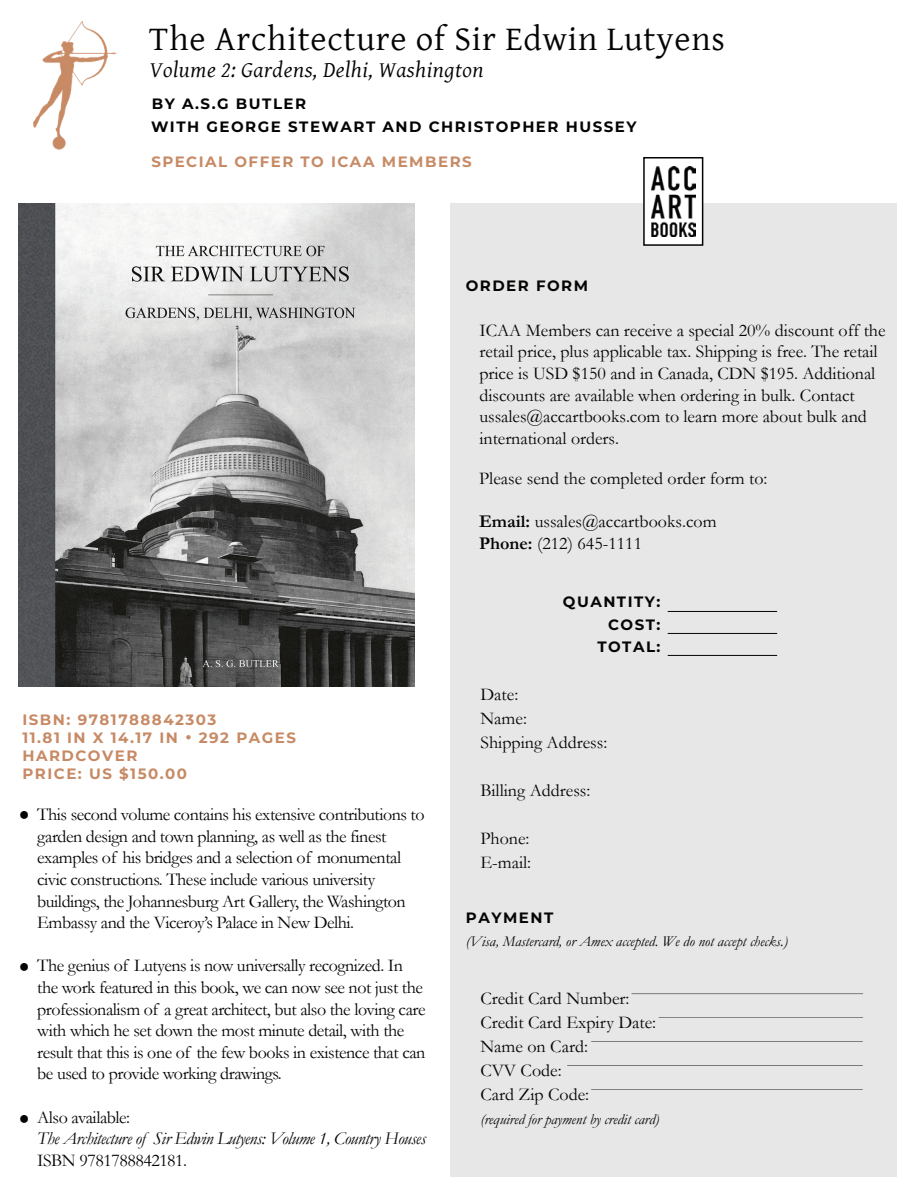
<style>
.page{position:relative;width:918px;height:1188px;background:#fff}
.page>*{position:absolute;margin:0;border:0;box-sizing:border-box;transform-origin:0 0}
.t1{font:34.8px "Gentium Basic";letter-spacing:.025em;color:#040503}
.t2{font:italic 22.35px "Gentium Basic";letter-spacing:.025em;color:#040503}
.t3{font:18px/21.6px "Garamond";letter-spacing:-.025em;color:#040503}
.t4{font:18px/21.6px "Garamond";letter-spacing:-.005em;color:#040503}
.t5{font:18px/24px "Garamond";color:#040503}
.t6{font:italic 18px "Garamond";letter-spacing:-.025em;color:#040503}
.t7{font:700 15px/18px "Montserrat";letter-spacing:.1em;color:#c78a65}
.t8{font:700 15px/22.5px "Montserrat";letter-spacing:.1em;color:#040503}
.t9{font:italic 15px "Garamond";color:#040503}
.s1{font-weight:700}
</style>
<div class="page">
<div style="left:450px;top:203px;width:446px;height:974px;background:#e6e7e6"></div>
<div style="left:644px;top:158px;width:59px;height:87px;background:#fff"></div>
<div style="left:643px;top:157px;width:60px;height:89px;border:2px solid #040503"></div>
<img style="left:652px;top:166px;width:43px;height:71px">
<img style="left:33px;top:21px;width:84px;height:129px">
<hr style="left:659px;top:1017px;width:204px;height:1px;background:#040503">
<hr style="left:632px;top:993px;width:231px;height:1px;background:#040503">
<hr style="left:591px;top:1041px;width:272px;height:1px;background:#040503">
<hr style="left:567px;top:1065px;width:296px;height:1px;background:#040503">
<hr style="left:591px;top:1089px;width:272px;height:1px;background:#040503">
<hr style="left:668px;top:655px;width:109px;height:1px;background:#040503">
<hr style="left:668px;top:633px;width:109px;height:1px;background:#040503">
<hr style="left:668px;top:611px;width:109px;height:1px;background:#040503">
<img style="left:19px;top:203px;width:396px;height:484px">
<h1 class="t1" style="left:149px;top:13px;width:577px">The Architecture of Sir Edwin Lutyens</h1>
<p class="t2" style="left:149px;top:53px;width:336px">Volume 2: Gardens, Delhi, Washington</p>
<p class="t8" style="left:151px;top:91px;width:487px;line-height:23px">BY A.S.G BUTLER<br>WITH GEORGE STEWART AND CHRISTOPHER HUSSEY</p>
<p class="t7" style="left:151px;top:151px;width:322px">SPECIAL OFFER TO ICAA MEMBERS</p>
<p class="t8" style="left:466px;top:274px;width:124px">ORDER FORM</p>
<p class="t4" style="left:479px;top:319px;width:408px">ICAA Members can receive a special 20% discount off the retail price, plus applicable tax. Shipping is free. The retail price is USD $150 and in Canada, CDN $195. Additional discounts are available when ordering in bulk. Contact ussales@accartbooks.com to learn more about bulk and international orders.</p>
<p class="t5" style="left:479px;top:466px;width:290px">Please send the completed order form to:</p>
<p class="t5" style="left:479px;top:510px;width:239px;line-height:21.6px"><span class="s1">Email:</span> ussales@accartbooks.com<br><span class="s1">Phone:</span> (212) 645-1111</p>
<p class="t7" style="left:22px;top:710px;width:275px">ISBN: 9781788842303<br>11.81 IN X 14.17 IN • 292 PAGES<br>HARDCOVER<br>PRICE: US $150.00</p>
<p class="t3" style="left:19px;top:803px;width:407px">● This second volume contains his extensive contributions to</p>
<p class="t3" style="left:37px;top:825px;width:370px">garden design and town planning, as well as the finest examples of his bridges and a selection of monumental civic constructions. These include various university buildings, the Johannesburg Art Gallery, the Washington Embassy and the Viceroy’s Palace in New Delhi.</p>
<p class="t3" style="left:19px;top:954px;width:386px">● The genius of Lutyens is now universally recognized. In</p>
<p class="t3" style="left:37px;top:976px;width:390px">the work featured in this book, we can now see not just the professionalism of a great architect, but also the loving care with which he set down the most minute detail, with the result that this is one of the few books in existence that can be used to provide working drawings.</p>
<p class="t3" style="left:19px;top:1106px;width:113px">● Also available:</p>
<p class="t6" style="left:37px;top:1126px;width:390px">The Architecture of Sir Edwin Lutyens: Volume 1, Country Houses</p>
<p class="t3" style="left:37px;top:1149px;width:152px">ISBN 9781788842181.</p>
<p class="t8" style="left:563px;top:590px;width:99px;text-align:right">QUANTITY:<br>COST:<br>TOTAL:</p>
<p class="t5" style="left:480px;top:682px;width:128px">Date:<br>Name:<br>Shipping Address:</p>
<p class="t5" style="left:480px;top:778px;width:112px">Billing Address:</p>
<p class="t5" style="left:480px;top:826px;width:52px">Phone:<br>E-mail:</p>
<p class="t8" style="left:466px;top:906px;width:89px">PAYMENT</p>
<p class="t9" style="left:466px;top:931px;width:324px">(Visa, Mastercard, or Amex accepted. We do not accept checks.)</p>
<p class="t5" style="left:480px;top:986px;width:177px">Credit Card Number:<br>Credit Card Expiry Date:<br>Name on Card:<br>CVV Code:<br>Card Zip Code:</p>
<p class="t9" style="left:480px;top:1109px;width:181px">(required for payment by credit card)</p>
</div>
